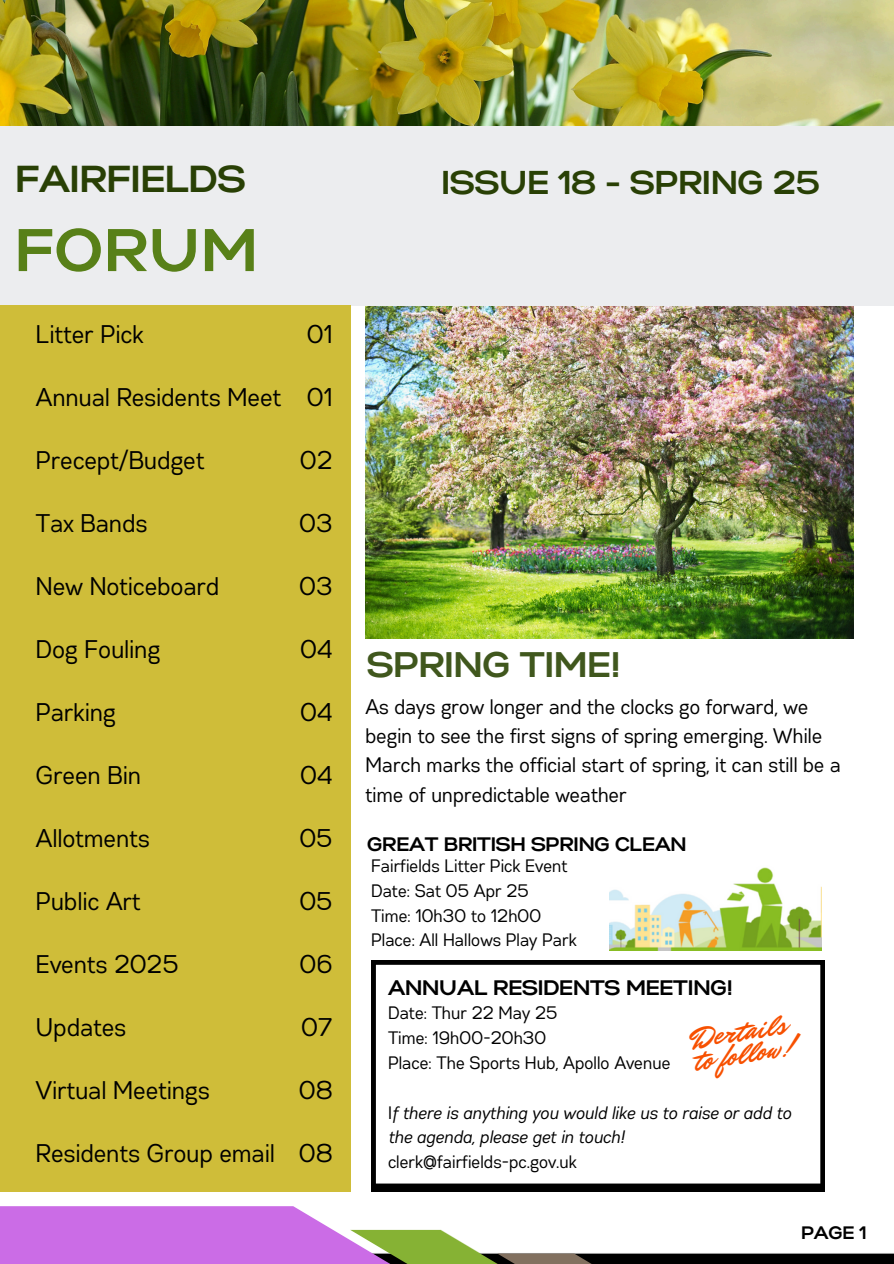
<style>
.page{position:relative;width:894px;height:1264px;background:#fff}
.page>*{position:absolute;margin:0;border:0;box-sizing:border-box;transform-origin:0 0}
.t1{font:700 60px "Gabriel Sans";letter-spacing:.02em;color:#588018}
.t2{font:700 37.5px "Gabriel Sans";color:#294005}
.t3{font:700 35.55px "Gabriel Sans";color:#40571d}
.t4{font:700 33px "Gabriel Sans";color:#294005}
.t5{font:30px/22.5px "Mr Dafoe";color:#f75000}
.t6{font:25.5px "Gabriel Sans Cond";color:#000}
.t7{font:21px/29.2px "Gabriel Sans Cond";color:#000}
.t8{font:700 21px "Gabriel Sans";color:#000}
.t9{font:700 19.5px "Gabriel Sans";color:#000}
.t10{font:18px "Gabriel Sans Cond";color:#000}
.t11{font:italic 18px/24.8px "Gabriel Sans Cond";color:#000}
.t12{font:700 18px "Gabriel Sans";color:#000}
.s1{font-style:normal}
</style>
<div class="page">
<img style="left:0;top:305px;width:893px;height:958px">
<img style="left:0;top:0;width:893px;height:126px">
<img style="left:366px;top:305px;width:487px;height:333px">
<div style="left:0;top:126px;width:893px;height:179px;background:#ecedef"></div>
<div style="left:0;top:305px;width:351px;height:885px;background:#cfbd39"></div>
<svg style="left:0;top:1206px;width:653px;height:57px"></svg>
<img style="left:609px;top:862px;width:212px;height:88px">
<svg style="left:371px;top:960px;width:453px;height:230px"></svg>
<h2 class="t2" style="left:16px;top:162px;width:232px">FAIRFIELDS</h2>
<h1 class="t4" style="left:441px;top:168px;width:380px">ISSUE 18 - SPRING 25</h1>
<p class="t1" style="left:16px;top:224px;width:244px">FORUM</p>
<h5 class="t6" style="left:36px;top:323px;width:109px">Litter Pick</h5>
<p class="t6" style="left:307px;top:323px;width:27px">01</p>
<h5 class="t6" style="left:36px;top:386px;width:247px">Annual Residents Meet</h5>
<p class="t6" style="left:307px;top:386px;width:27px">01</p>
<h5 class="t6" style="left:36px;top:449px;width:170px">Precept/Budget</h5>
<h5 class="t6" style="left:36px;top:512px;width:113px">Tax Bands</h5>
<p class="t6" style="left:300px;top:449px;width:34px">02</p>
<p class="t6" style="left:300px;top:512px;width:35px">03</p>
<h5 class="t6" style="left:36px;top:575px;width:185px">New Noticeboard</h5>
<p class="t6" style="left:300px;top:575px;width:35px">03</p>
<h5 class="t6" style="left:36px;top:638px;width:126px">Dog Fouling</h5>
<h5 class="t6" style="left:36px;top:701px;width:81px">Parking</h5>
<h5 class="t6" style="left:36px;top:764px;width:107px">Green Bin</h5>
<p class="t6" style="left:301px;top:638px;width:34px">04</p>
<p class="t6" style="left:301px;top:701px;width:34px">04</p>
<p class="t6" style="left:301px;top:764px;width:34px">04</p>
<h3 class="t3" style="left:367px;top:649px;width:254px">SPRING TIME!</h3>
<h5 class="t7" style="left:366px;top:693px;width:476px">As days grow longer and the clocks go forward, we begin to see the first signs of spring emerging. While March marks the official start of spring, it can still be a time of unpredictable weather</h5>
<h5 class="t6" style="left:36px;top:827px;width:115px">Allotments</h5>
<h5 class="t6" style="left:36px;top:890px;width:106px">Public Art</h5>
<p class="t6" style="left:300px;top:827px;width:34px">05</p>
<p class="t6" style="left:300px;top:890px;width:34px">05</p>
<h2 class="t9" style="left:367px;top:835px;width:321px">GREAT BRITISH SPRING CLEAN</h2>
<p class="t10" style="left:371px;top:857px;width:198px">Fairfields Litter Pick Event</p>
<h6 class="t10" style="left:371px;top:882px;width:159px">Date: Sat 05 Apr 25</h6>
<p class="t10" style="left:371px;top:907px;width:172px">Time: 10h30 to 12h00</p>
<p class="t10" style="left:371px;top:932px;width:207px">Place: All Hallows Play Park</p>
<h5 class="t6" style="left:36px;top:953px;width:144px">Events 2025</h5>
<p class="t6" style="left:300px;top:953px;width:35px">06</p>
<h5 class="t6" style="left:36px;top:1016px;width:92px">Updates</h5>
<h5 class="t6" style="left:36px;top:1079px;width:175px">Virtual Meetings</h5>
<h5 class="t6" style="left:36px;top:1142px;width:240px">Residents Group email</h5>
<p class="t6" style="left:302px;top:1016px;width:33px">07</p>
<p class="t6" style="left:299px;top:1079px;width:35px">08</p>
<p class="t6" style="left:299px;top:1142px;width:35px">08</p>
<p class="t8" style="left:388px;top:978px;width:346px">ANNUAL RESIDENTS MEETING!</p>
<p class="t10" style="left:388px;top:1005px;width:171px">Date: Thur 22 May 25</p>
<p class="t10" style="left:388px;top:1029px;width:160px">Time: 19h00-20h30</p>
<h6 class="t10" style="left:388px;top:1054px;width:284px">Place: The Sports Hub, Apollo Avenue</h6>
<p class="t11" style="left:388px;top:1100px;width:404px"><span class="s1">I</span>f there is anything you would like us to raise or add to the agenda, please get in touch!</p>
<p class="t10" style="left:388px;top:1153px;width:190px">clerk@fairfields-pc.gov.uk</p>
<p class="t5" style="left:688px;top:1028px;width:105px;rotate:-9deg">Dertails to fol ow!</p>
<p class="t12" style="left:801px;top:1224px;width:67px">PAGE 1</p>
</div>
